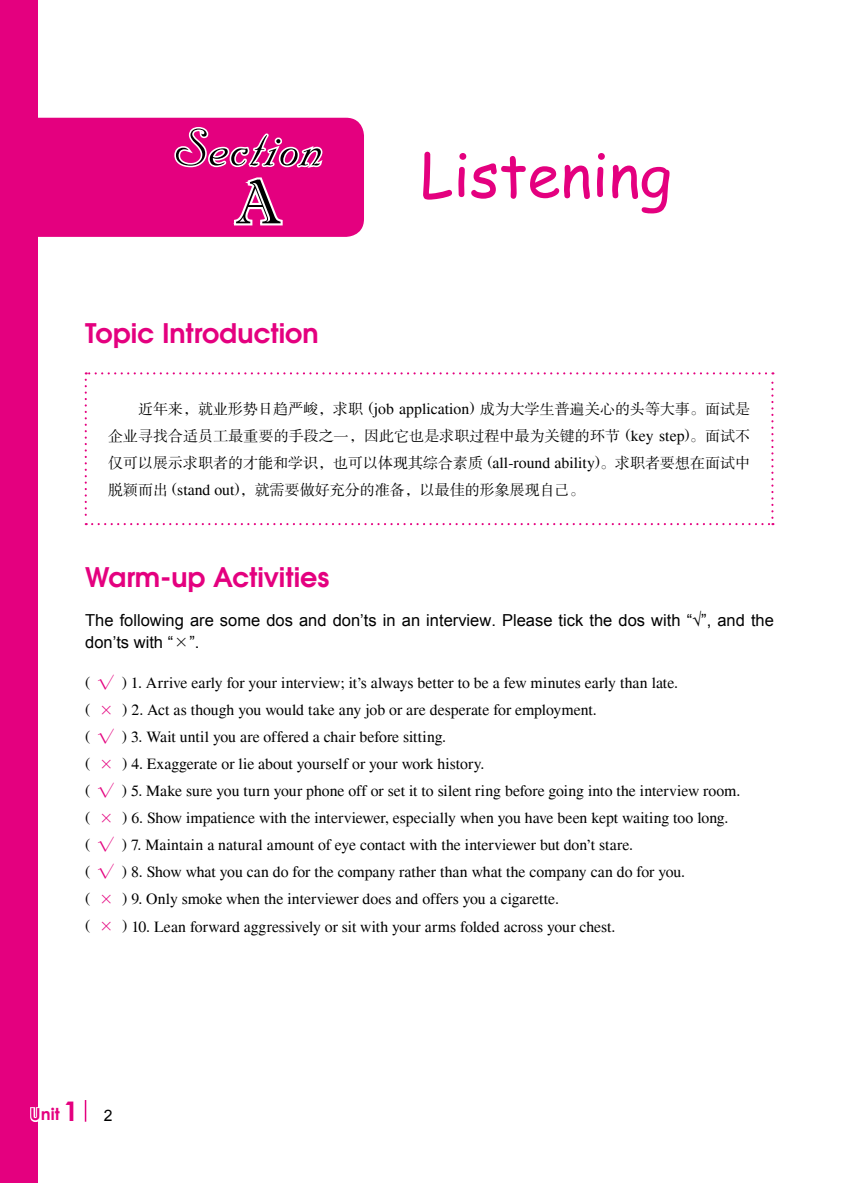
<style>
.page{position:relative;width:859px;height:1183px;background:#fff}
.page>*{position:absolute;margin:0;border:0;box-sizing:border-box;transform-origin:0 0}
.t1{font:62.85px "Nuptial BT";letter-spacing:.03em;color:#000}
.t2{font:62.85px "Imprint MT Shadow";color:#000}
.t3{font:60px "Comic Sans MS";color:#e4007f}
.t4{font:600 27px "Avant Garde";color:#e4007f}
.t5{font:16.5px/22.5px "Arial";color:#000}
.t6{font:700 16.5px "Century Gothic";color:#e4007f}
.t7{font:15.75px/27px "Times";color:#000}
.t8{font:15px/27px "FZSSJW GB1 0";color:#000;text-align:justify}
.s1{font-family:"Times";font-size:15.75px}
.s2{font-family:"FZFSJW GB1 0"}
.s3{font-family:"FZSSJW GB1 0";color:#e4007f}
.s4{font-family:"FZFSJW GB1 0";font-size:16.5px;color:#e4007f}
.s5{font-size:27px}
.s6{font-family:"Arial";font-weight:400;font-size:15.75px;color:#000}
</style>
<div class="page">
<div style="left:0;top:0;width:37px;height:1182px;background:#e4007f"></div>
<div style="left:37px;top:118px;width:327px;height:119px;background:#e4007f"></div>
<svg style="left:172px;top:125px;width:153px;height:102px"></svg>
<svg style="left:85px;top:372px;width:688px;height:153px"></svg>
<svg style="left:30px;top:1096px;width:8px;height:42px"></svg>
<svg style="left:85px;top:1100px;width:1px;height:21px"></svg>
<h1 class="t1" style="left:171px;top:114px;width:154px">Section</h1>
<h1 class="t2" style="left:235px;top:165px;width:47px">A</h1>
<h3 class="t4" style="left:85px;top:315px;width:235px">Topic Introduction</h3>
<h2 class="t3" style="left:420px;top:131px;width:253px">Listening</h2>
<p class="t8" style="left:108px;top:395px;width:644px;text-indent:30px">近年来，就业形势日趋严峻，求职 <span class="s1">(job application)</span> 成为大学生普遍关心的头等大事。面试是企业寻找合适员工最重要的手段之一，因此它也是求职过程中最为关键的环节 <span class="s1">(key step)</span>。面试不仅可以展示求职者的才能和学识，也可以体现其综合素质 <span class="s1">(all-round ability)</span>。求职者要想在面试中脱颖而出 <span class="s1">(stand out)</span>，就需要做好充分的准备，以最佳的形象展现自己。</p>
<h3 class="t4" style="left:85px;top:559px;width:246px">Warm-up Activities</h3>
<p class="t5" style="left:85px;top:608px;width:690px">The following are some dos and don’ts in an interview. Please tick the dos with “√”, and the don’ts with “<span class="s2">×</span>”.</p>
<p class="t7" style="left:85px;top:669px;width:657px">( <span class="s3">√</span> ) 1. Arrive early for your interview; it’s always better to be a few minutes early than late.<br>( <span class="s4">×</span> ) 2. Act as though you would take any job or are desperate for employment.<br>( <span class="s3">√</span> ) 3. Wait until you are offered a chair before sitting.<br>( <span class="s4">×</span> ) 4. Exaggerate or lie about yourself or your work history.<br>( <span class="s3">√</span> ) 5. Make sure you turn your phone off or set it to silent ring before going into the interview room. ( <span class="s4">×</span> ) 6. Show impatience with the interviewer, especially when you have been kept waiting too long.<br>( <span class="s3">√</span> ) 7. Maintain a natural amount of eye contact with the interviewer but don’t stare.<br>( <span class="s3">√</span> ) 8. Show what you can do for the company rather than what the company can do for you.<br>( <span class="s4">×</span> ) 9. Only smoke when the interviewer does and offers you a cigarette.<br>( <span class="s4">×</span> ) 10. Lean forward aggressively or sit with your arms folded across your chest.</p>
<p class="t6" style="left:30px;top:1101px;width:84px">Unit <span class="s5">1</span> <span class="s6">2</span></p>
</div>
